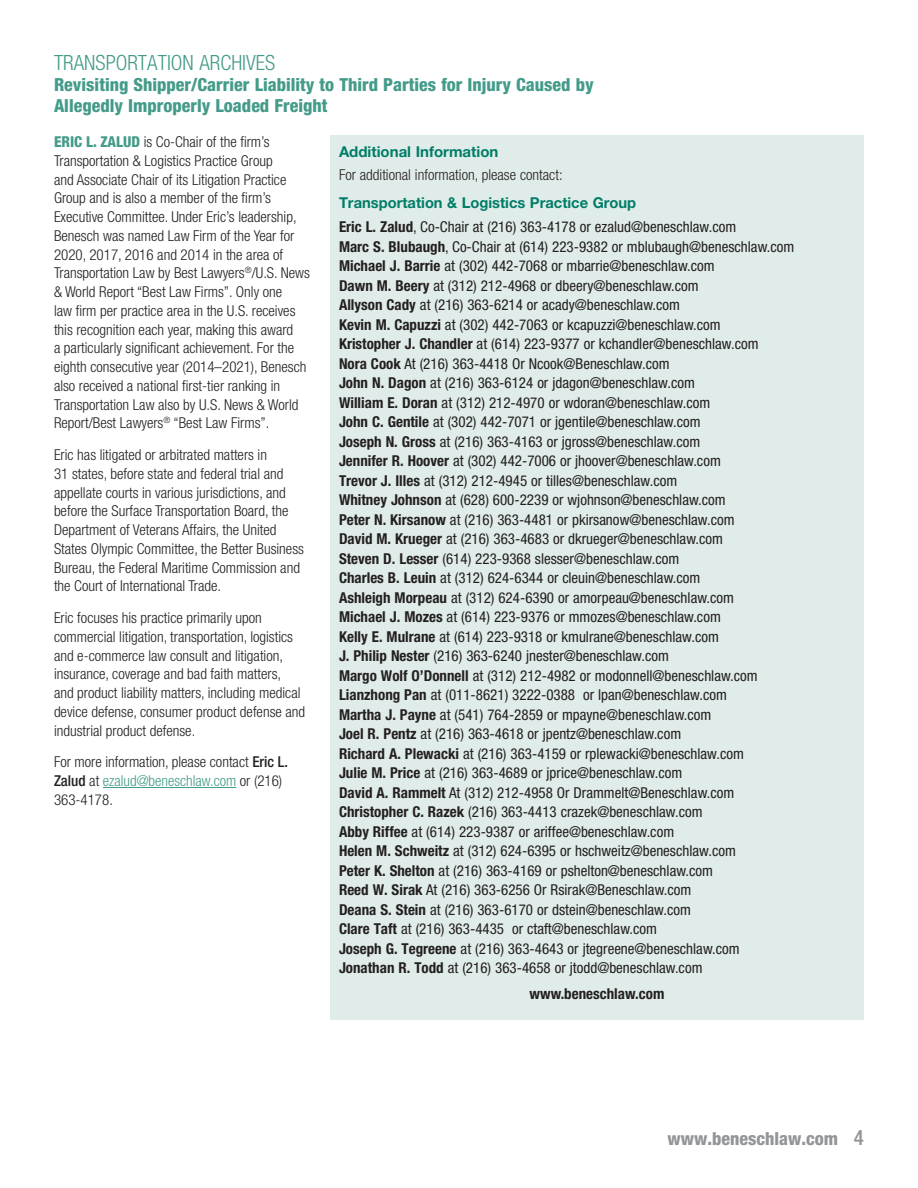
<style>
.page{position:relative;width:918px;height:1188px;background:#fff}
.page>*{position:absolute;margin:0;border:0;box-sizing:border-box;transform-origin:0 0}
.t1{font:300 condensed 21px "Helvetica Neue";color:#449b8a}
.Header2_article_titl{font:800 condensed 18px/21px "Helvetica Neue";color:#449b8a}
.t2{font:800 condensed 18px "Helvetica Neue";color:#939598}
.AdditionalInfo_Text{font:condensed 15px "Helvetica Neue";color:#231f20}
.Text_10_12_5{font:300 condensed 15px/18.8px "Helvetica Neue";color:#231f20}
.AdditionalInformatio{font:700 15px "Helvetica Neue";color:#007d67}
.AdditionalInfo_Text-2{font:300 condensed 15px "Helvetica Neue";color:#231f20}
.AdditionalInfo_Text-3{font:700 condensed 15px "Helvetica Neue";color:#231f20}
.s1{font-weight:800;color:#449b8a}
.s2{font-weight:500}
.s3{color:#449b8a}
.s4{font-weight:700}
.s5{font-weight:500;font-size:21px}
</style>
<div class="page">
<div style="left:330px;top:135px;width:534px;height:885px;background:#e0ece9"></div>
<hr style="left:103px;top:787px;width:133px;height:1px;background:#449b8a">
<p class="t1" style="left:54px;top:50px;width:223px">TRANSPORTATION ARCHIVES</p>
<p class="Header2_article_titl" style="left:54px;top:74px;width:541px">Revisiting Shipper/Carrier Liability to Third Parties for Injury Caused by<br>Allegedly Improperly Loaded Freight</p>
<p class="Text_10_12_5" style="left:54px;top:132px;width:257px"><span class="s1">ERIC L. ZALUD</span> is Co-Chair of the firm’s Transportation &amp; Logistics Practice Group<br>and Associate Chair of its Litigation Practice Group and is also a member of the firm’s Executive Committee. Under Eric’s leadership, Benesch was named Law Firm of the Year for 2020, 2017, 2016 and 2014 in the area of Transportation Law by Best Lawyers<sup>®</sup>/U.S. News &amp; World Report “Best Law Firms”. Only one<br>law firm per practice area in the U.S. receives this recognition each year, making this award<br>a particularly significant achievement. For the eighth consecutive year (2014–2021), Benesch also received a national first-tier ranking in Transportation Law also by U.S. News &amp; World Report/Best Lawyers<sup>®</sup> “Best Law Firms”.</p>
<p class="Text_10_12_5" style="left:54px;top:445px;width:252px">Eric has litigated or arbitrated matters in<br>31 states, before state and federal trial and appellate courts in various jurisdictions, and before the Surface Transportation Board, the Department of Veterans Affairs, the United States Olympic Committee, the Better Business Bureau, the Federal Maritime Commission and the Court of International Trade.</p>
<p class="Text_10_12_5" style="left:54px;top:608px;width:253px">Eric focuses his practice primarily upon commercial litigation, transportation, logistics and e-commerce law consult and litigation, insurance, coverage and bad faith matters,<br>and product liability matters, including medical device defense, consumer product defense and industrial product defense.</p>
<p class="Text_10_12_5" style="left:54px;top:752px;width:236px">For more information, please contact <span class="s2">Eric L.<br>Zalud</span> at <span class="s3">ezalud@beneschlaw.com</span> or (216)<br>363-4178.</p>
<p class="AdditionalInformatio" style="left:339px;top:142px;width:161px">Additional Information</p>
<p class="AdditionalInfo_Text-2" style="left:339px;top:166px;width:225px">For additional information, please contact:</p>
<p class="AdditionalInformatio" style="left:339px;top:194px;width:299px">Transportation &amp; Logistics Practice Group</p>
<p class="AdditionalInfo_Text" style="left:339px;top:218px;width:399px"><span class="s4">Eric L. Zalud</span>, Co-Chair at (216) 363-4178 or ezalud@beneschlaw.com</p>
<p class="AdditionalInfo_Text" style="left:339px;top:238px;width:457px"><span class="s4">Marc S. Blubaugh</span>, Co-Chair at (614) 223-9382 or mblubaugh@beneschlaw.com</p>
<p class="AdditionalInfo_Text" style="left:339px;top:257px;width:377px"><span class="s4">Michael J. Barrie</span> at (302) 442-7068 or mbarrie@beneschlaw.com</p>
<p class="AdditionalInfo_Text" style="left:339px;top:277px;width:361px"><span class="s4">Dawn M. Beery</span> at (312) 212-4968 or dbeery@beneschlaw.com</p>
<p class="AdditionalInfo_Text" style="left:339px;top:296px;width:343px"><span class="s4">Allyson Cady</span> at (216) 363-6214 or acady@beneschlaw.com</p>
<p class="AdditionalInfo_Text" style="left:339px;top:316px;width:383px"><span class="s4">Kevin M. Capuzzi</span> at (302) 442-7063 or kcapuzzi@beneschlaw.com</p>
<p class="AdditionalInfo_Text" style="left:339px;top:335px;width:421px"><span class="s4">Kristopher J. Chandler</span> at (614) 223-9377 or kchandler@beneschlaw.com</p>
<p class="AdditionalInfo_Text" style="left:339px;top:355px;width:332px"><span class="s4">Nora Cook</span> At (216) 363-4418 Or Ncook@Beneschlaw.com</p>
<p class="AdditionalInfo_Text" style="left:339px;top:374px;width:357px"><span class="s4">John N. Dagon</span> at (216) 363-6124 or jdagon@beneschlaw.com</p>
<p class="AdditionalInfo_Text" style="left:339px;top:394px;width:373px"><span class="s4">William E. Doran</span> at (312) 212-4970 or wdoran@beneschlaw.com</p>
<p class="AdditionalInfo_Text" style="left:339px;top:413px;width:363px"><span class="s4">John C. Gentile</span> at (302) 442-7071 or jgentile@beneschlaw.com</p>
<p class="AdditionalInfo_Text" style="left:339px;top:433px;width:363px"><span class="s4">Joseph N. Gross</span> at (216) 363-4163 or jgross@beneschlaw.com</p>
<p class="AdditionalInfo_Text" style="left:339px;top:452px;width:383px"><span class="s4">Jennifer R. Hoover</span> at (302) 442-7006 or jhoover@beneschlaw.com</p>
<p class="AdditionalInfo_Text" style="left:339px;top:472px;width:340px"><span class="s4">Trevor J. Illes</span> at (312) 212-4945 or tilles@beneschlaw.com</p>
<p class="AdditionalInfo_Text" style="left:339px;top:491px;width:388px"><span class="s4">Whitney Johnson</span> at (628) 600-2239 or wjohnson@beneschlaw.com</p>
<p class="AdditionalInfo_Text" style="left:339px;top:511px;width:397px"><span class="s4">Peter N. Kirsanow</span> at (216) 363-4481 or pkirsanow@beneschlaw.com</p>
<p class="AdditionalInfo_Text" style="left:339px;top:530px;width:386px"><span class="s4">David M. Krueger</span> at (216) 363-4683 or dkrueger@beneschlaw.com</p>
<p class="AdditionalInfo_Text" style="left:339px;top:550px;width:342px"><span class="s4">Steven D. Lesser</span> (614) 223-9368 slesser@beneschlaw.com</p>
<p class="AdditionalInfo_Text" style="left:339px;top:569px;width:363px"><span class="s4">Charles B. Leuin</span> at (312) 624-6344 or cleuin@beneschlaw.com</p>
<p class="AdditionalInfo_Text" style="left:339px;top:589px;width:397px"><span class="s4">Ashleigh Morpeau</span> at (312) 624-6390 or amorpeau@beneschlaw.com</p>
<p class="AdditionalInfo_Text" style="left:339px;top:608px;width:383px"><span class="s4">Michael J. Mozes</span> at (614) 223-9376 or mmozes@beneschlaw.com</p>
<p class="AdditionalInfo_Text" style="left:339px;top:628px;width:381px"><span class="s4">Kelly E. Mulrane</span> at (614) 223-9318 or kmulrane@beneschlaw.com</p>
<p class="AdditionalInfo_Text" style="left:339px;top:647px;width:331px"><span class="s4">J. Philip Nester</span> (216) 363-6240 jnester@beneschlaw.com</p>
<p class="AdditionalInfo_Text" style="left:339px;top:667px;width:420px"><span class="s4">Margo Wolf O’Donnell</span> at (312) 212-4982 or modonnell@beneschlaw.com</p>
<p class="AdditionalInfo_Text" style="left:339px;top:686px;width:389px"><span class="s4">Lianzhong Pan</span> at (011-8621) 3222-0388 or lpan@beneschlaw.com</p>
<p class="AdditionalInfo_Text" style="left:339px;top:706px;width:374px"><span class="s4">Martha J. Payne</span> at (541) 764-2859 or mpayne@beneschlaw.com</p>
<p class="AdditionalInfo_Text" style="left:339px;top:725px;width:344px"><span class="s4">Joel R. Pentz</span> at (216) 363-4618 or jpentz@beneschlaw.com</p>
<p class="AdditionalInfo_Text" style="left:339px;top:745px;width:406px"><span class="s4">Richard A. Plewacki</span> at (216) 363-4159 or rplewacki@beneschlaw.com</p>
<p class="AdditionalInfo_Text" style="left:339px;top:764px;width:345px"><span class="s4">Julie M. Price</span> at (216) 363-4689 or jprice@beneschlaw.com</p>
<p class="AdditionalInfo_Text" style="left:339px;top:784px;width:397px"><span class="s4">David A. Rammelt</span> At (312) 212-4958 Or Drammelt@Beneschlaw.com</p>
<p class="AdditionalInfo_Text" style="left:339px;top:803px;width:365px"><span class="s4">Christopher C. Razek</span> (216) 363-4413 crazek@beneschlaw.com</p>
<p class="AdditionalInfo_Text" style="left:339px;top:823px;width:337px"><span class="s4">Abby Riffee</span> at (614) 223-9387 or ariffee@beneschlaw.com</p>
<p class="AdditionalInfo_Text" style="left:339px;top:842px;width:398px"><span class="s4">Helen M. Schweitz</span> at (312) 624-6395 or hschweitz@beneschlaw.com</p>
<p class="AdditionalInfo_Text" style="left:339px;top:862px;width:376px"><span class="s4">Peter K. Shelton</span> at (216) 363-4169 or pshelton@beneschlaw.com</p>
<p class="AdditionalInfo_Text" style="left:339px;top:881px;width:354px"><span class="s4">Reed W. Sirak</span> At (216) 363-6256 Or Rsirak@Beneschlaw.com</p>
<p class="AdditionalInfo_Text" style="left:339px;top:901px;width:353px"><span class="s4">Deana S. Stein</span> at (216) 363-6170 or dstein@beneschlaw.com</p>
<p class="AdditionalInfo_Text" style="left:339px;top:920px;width:319px"><span class="s4">Clare Taft</span> at (216) 363-4435 or ctaft@beneschlaw.com</p>
<p class="AdditionalInfo_Text" style="left:339px;top:940px;width:402px"><span class="s4">Joseph G. Tegreene</span> at (216) 363-4643 or jtegreene@beneschlaw.com</p>
<p class="AdditionalInfo_Text" style="left:339px;top:959px;width:365px"><span class="s4">Jonathan R. Todd</span> at (216) 363-4658 or jtodd@beneschlaw.com</p>
<p class="AdditionalInfo_Text-3" style="left:530px;top:985px;width:136px">www.beneschlaw.com</p>
<p class="t2" style="left:667px;top:1128px;width:198px">www.beneschlaw.com <span class="s5">4</span></p>
</div>
